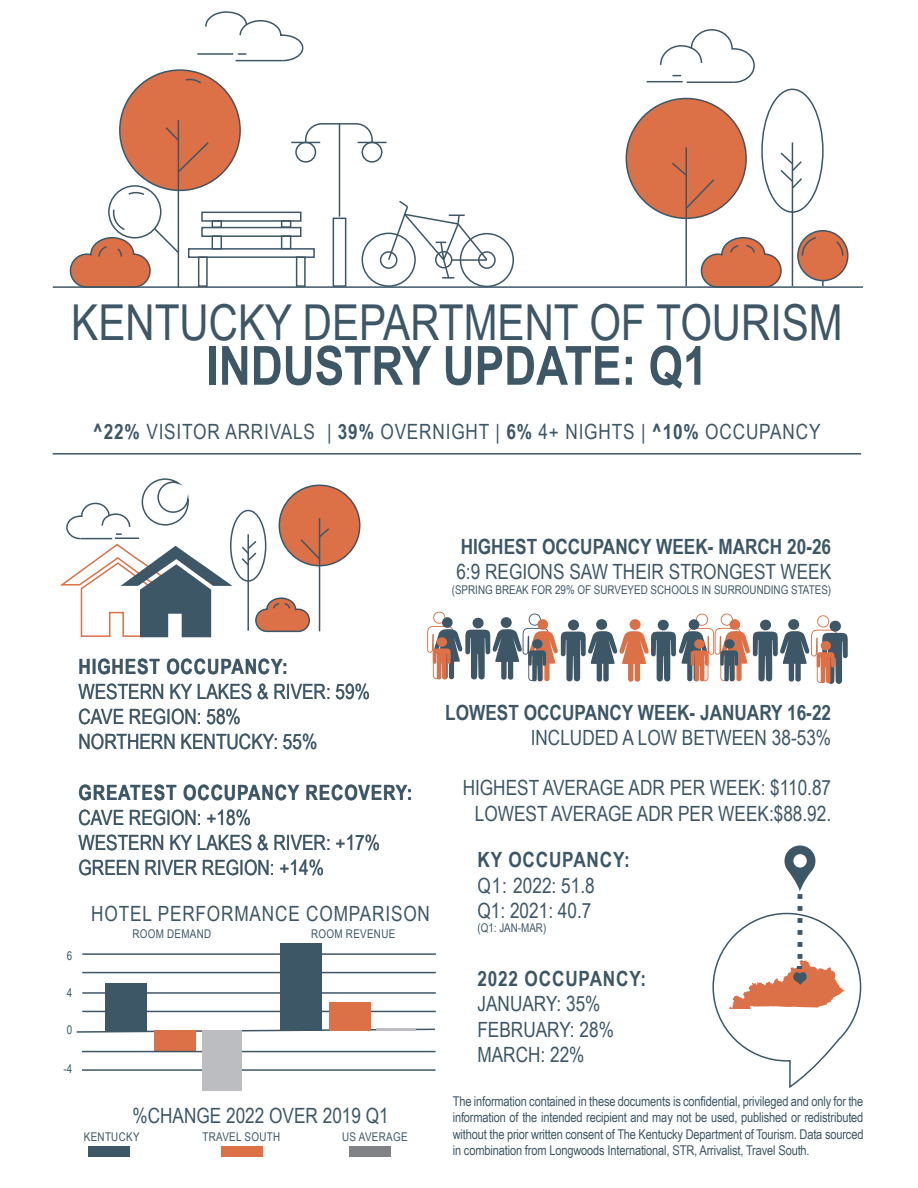
<style>
.page{position:relative;width:918px;height:1188px;background:#fff}
.page>*{position:absolute;margin:0;border:0;box-sizing:border-box;transform-origin:0 0}
.t1{font:700 54px "Arial Narrow";color:#3d5767}
.t2{font:49.5px "Arial Narrow";color:#3d5767}
.t3{font:21px/25.2px "Arial Narrow";color:#3d5767}
.t4{font:21px "Arial Narrow";letter-spacing:.04em;color:#3d5767}
.t5{font:700 21px "Arial Narrow";letter-spacing:.04em;color:#3d5767}
.t6{font:700 21px "Arial Narrow";color:#3d5767}
.t7{font:13.5px/16.5px "Arial Narrow";letter-spacing:-.01em;color:#3d5767;text-align:justify}
.t8{font:12px "Arial Narrow";color:#3d5767}
.t9{font:12px "Arial Narrow";letter-spacing:.025em;color:#3d5767}
.s1{font-weight:700}
</style>
<div class="page">
<div style="left:120px;top:70px;width:120px;height:120px;background:#dc7046;border-radius:50%"></div>
<div style="left:119px;top:69px;width:122px;height:122px;border:2px solid #3d5767;border-radius:50%"></div>
<div style="left:108px;top:185px;width:53px;height:54px;border:2px solid #3d5767;border-radius:50%"></div>
<hr style="left:178px;top:120px;width:1px;height:168px;background:#3d5767">
<svg style="left:165px;top:126px;width:44px;height:48px"></svg>
<svg style="left:128px;top:192px;width:16px;height:3px"></svg>
<svg style="left:185px;top:79px;width:16px;height:5px"></svg>
<div style="left:626px;top:99px;width:120px;height:119px;background:#dc7046;border-radius:50%"></div>
<div style="left:626px;top:98px;width:121px;height:121px;border:2px solid #3d5767;border-radius:50%"></div>
<div style="left:362px;top:233px;width:54px;height:54px;border:2px solid #3d5767;border-radius:50%"></div>
<div style="left:478px;top:251px;width:18px;height:18px;border:2px solid #3d5767;border-radius:50%"></div>
<div style="left:798px;top:231px;width:50px;height:50px;background:#dc7046;border-radius:50%"></div>
<div style="left:797px;top:230px;width:52px;height:51px;border:2px solid #3d5767;border-radius:50%"></div>
<div style="left:362px;top:142px;width:20px;height:21px;border:2px solid #3d5767;border-radius:50%"></div>
<div style="left:295px;top:142px;width:21px;height:21px;border:2px solid #3d5767;border-radius:50%"></div>
<div style="left:460px;top:233px;width:54px;height:54px;border:2px solid #3d5767;border-radius:50%"></div>
<div style="left:380px;top:251px;width:18px;height:18px;border:2px solid #3d5767;border-radius:50%"></div>
<div style="left:761px;top:89px;width:63px;height:124px;border:2px solid #3d5767;border-radius:50%"></div>
<hr style="left:197px;top:53px;width:36px;height:2px;background:#3d5767">
<svg style="left:204px;top:11px;width:100px;height:51px"></svg>
<hr style="left:647px;top:81px;width:36px;height:1px;background:#3d5767">
<svg style="left:659px;top:29px;width:96px;height:54px"></svg>
<div style="left:333px;top:218px;width:13px;height:69px;border:2px solid #3d5767"></div>
<div style="left:188px;top:248px;width:127px;height:10px;border:2px solid #3d5767"></div>
<div style="left:201px;top:227px;width:101px;height:10px;border:2px solid #3d5767"></div>
<div style="left:212px;top:235px;width:10px;height:15px;border:2px solid #3d5767"></div>
<div style="left:198px;top:256px;width:10px;height:31px;border:2px solid #3d5767"></div>
<div style="left:201px;top:212px;width:101px;height:10px;border:2px solid #3d5767"></div>
<div style="left:212px;top:220px;width:10px;height:8px;border:2px solid #3d5767"></div>
<div style="left:296px;top:256px;width:10px;height:31px;border:2px solid #3d5767"></div>
<div style="left:281px;top:235px;width:10px;height:14px;border:2px solid #3d5767"></div>
<div style="left:281px;top:220px;width:10px;height:8px;border:2px solid #3d5767"></div>
<svg style="left:387px;top:200px;width:102px;height:80px"></svg>
<hr style="left:339px;top:124px;width:1px;height:93px;background:#3d5767">
<hr style="left:685px;top:147px;width:2px;height:139px;background:#3d5767">
<svg style="left:672px;top:161px;width:44px;height:49px"></svg>
<hr style="left:792px;top:142px;width:1px;height:144px;background:#3d5767">
<svg style="left:780px;top:151px;width:22px;height:39px"></svg>
<svg style="left:291px;top:123px;width:96px;height:21px"></svg>
<svg style="left:700px;top:237px;width:82px;height:49px"></svg>
<svg style="left:836px;top:240px;width:8px;height:16px"></svg>
<svg style="left:801px;top:236px;width:15px;height:20px"></svg>
<svg style="left:69px;top:208px;width:111px;height:78px"></svg>
<hr style="left:53px;top:286px;width:810px;height:2px;background:#3d5767">
<hr style="left:53px;top:453px;width:808px;height:2px;background:#3d5767">
<svg style="left:712px;top:846px;width:150px;height:242px"></svg>
<div style="left:279px;top:485px;width:81px;height:81px;background:#dc7046;border-radius:50%"></div>
<div style="left:279px;top:485px;width:81px;height:81px;border:2px solid #3d5767;border-radius:50%"></div>
<div style="left:230px;top:510px;width:36px;height:72px;border:2px solid #3d5767;border-radius:50%"></div>
<hr style="left:319px;top:518px;width:1px;height:113px;background:#3d5767">
<svg style="left:299px;top:527px;width:30px;height:34px"></svg>
<hr style="left:247px;top:534px;width:2px;height:97px;background:#3d5767">
<svg style="left:241px;top:539px;width:16px;height:28px"></svg>
<svg style="left:255px;top:597px;width:55px;height:36px"></svg>
<svg style="left:60px;top:478px;width:172px;height:160px"></svg>
<svg style="left:76px;top:1028px;width:359px;height:5px"></svg>
<div style="left:154px;top:1030px;width:42px;height:22px;background:#dc7046"></div>
<hr style="left:82px;top:1051px;width:354px;height:1px;background:#3d5767">
<hr style="left:82px;top:1069px;width:354px;height:2px;background:#3d5767">
<hr style="left:82px;top:992px;width:354px;height:2px;background:#3d5767">
<hr style="left:82px;top:1011px;width:354px;height:1px;background:#3d5767">
<hr style="left:82px;top:953px;width:354px;height:2px;background:#3d5767">
<hr style="left:82px;top:972px;width:354px;height:1px;background:#3d5767">
<div style="left:329px;top:1003px;width:41px;height:28px;background:#dc7046"></div>
<div style="left:281px;top:944px;width:41px;height:87px;background:#3d5767"></div>
<div style="left:105px;top:983px;width:41px;height:48px;background:#3d5767"></div>
<div style="left:203px;top:1030px;width:39px;height:61px;background:#bcbdc0"></div>
<hr style="left:377px;top:1028px;width:39px;height:3px;background:#bcbdc0">
<div style="left:88px;top:1146px;width:42px;height:11px;background:#3d5767"></div>
<div style="left:221px;top:1146px;width:42px;height:11px;background:#dc7046"></div>
<div style="left:350px;top:1146px;width:41px;height:11px;background:#808285"></div>
<svg style="left:427px;top:611px;width:421px;height:73px"></svg>
<h2 class="t2" style="left:71px;top:286px;width:773px">KENTUCKY DEPARTMENT OF TOURISM</h2>
<h1 class="t1" style="left:207px;top:325px;width:503px">INDUSTRY UPDATE: Q1</h1>
<p class="t4" style="left:93px;top:417px;width:729px"><span class="s1">^22%</span> VISITOR ARRIVALS | <span class="s1">39%</span> OVERNIGHT | <span class="s1">6%</span> 4+ NIGHTS | <span class="s1">^10%</span> OCCUPANCY</p>
<p class="t6" style="left:461px;top:531px;width:372px">HIGHEST OCCUPANCY WEEK- MARCH 20-26</p>
<p class="t3" style="left:456px;top:559px;width:376px">6:9 REGIONS SAW THEIR STRONGEST WEEK</p>
<p class="t8" style="left:452px;top:581px;width:381px">(SPRING BREAK FOR 29% OF SURVEYED SCHOOLS IN SURROUNDING STATES)</p>
<p class="t5" style="left:79px;top:650px;width:211px">HIGHEST OCCUPANCY:</p>
<p class="t3" style="left:79px;top:678px;width:293px">WESTERN KY LAKES &amp; RIVER: 59%<br>CAVE REGION: 58%<br>NORTHERN KENTUCKY: 55%</p>
<p class="t5" style="left:79px;top:776px;width:336px">GREATEST OCCUPANCY RECOVERY:</p>
<p class="t3" style="left:79px;top:804px;width:303px">CAVE REGION: +18%<br>WESTERN KY LAKES &amp; RIVER: +17%<br>GREEN RIVER REGION: +14%</p>
<p class="t4" style="left:91px;top:899px;width:340px">HOTEL PERFORMANCE COMPARISON</p>
<p class="t8" style="left:67px;top:947px;width:7px">6</p>
<p class="t8" style="left:67px;top:984px;width:7px">4</p>
<p class="t8" style="left:67px;top:1021px;width:7px">0</p>
<p class="t8" style="left:63px;top:1060px;width:11px">-4</p>
<p class="t9" style="left:132px;top:925px;width:80px">ROOM DEMAND</p>
<p class="t9" style="left:311px;top:925px;width:86px">ROOM REVENUE</p>
<p class="t3" style="left:132px;top:1102px;width:258px">%CHANGE 2022 OVER 2019 Q1</p>
<p class="t9" style="left:84px;top:1128px;width:57px">KENTUCKY</p>
<p class="t9" style="left:203px;top:1128px;width:79px">TRAVEL SOUTH</p>
<p class="t9" style="left:342px;top:1128px;width:67px">US AVERAGE</p>
<p class="t6" style="left:445px;top:697px;width:387px">LOWEST OCCUPANCY WEEK- JANUARY 16-22</p>
<p class="t3" style="left:531px;top:724px;width:302px">INCLUDED A LOW BETWEEN 38-53%</p>
<p class="t3" style="left:463px;top:775px;width:370px;text-align:center">HIGHEST AVERAGE ADR PER WEEK: $110.87<br>LOWEST AVERAGE ADR PER WEEK:$88.92.</p>
<p class="t5" style="left:477px;top:844px;width:154px">KY OCCUPANCY:</p>
<p class="t3" style="left:477px;top:872px;width:119px">Q1: 2022: 51.8<br>Q1: 2021: 40.7</p>
<p class="t8" style="left:477px;top:919px;width:70px">(Q1: JAN-MAR)</p>
<p class="t5" style="left:477px;top:963px;width:170px">2022 OCCUPANCY:</p>
<p class="t3" style="left:477px;top:991px;width:138px">JANUARY: 35%<br>FEBRUARY: 28%<br>MARCH: 22%</p>
<p class="t7" style="left:453px;top:1092px;width:412px">The information contained in these documents is confidential, privileged and only for the information of the intended recipient and may not be used, published or redistributed without the prior written consent of The Kentucky Department of Tourism. Data sourced in combination from Longwoods International, STR, Arrivalist, Travel South.</p>
</div>
